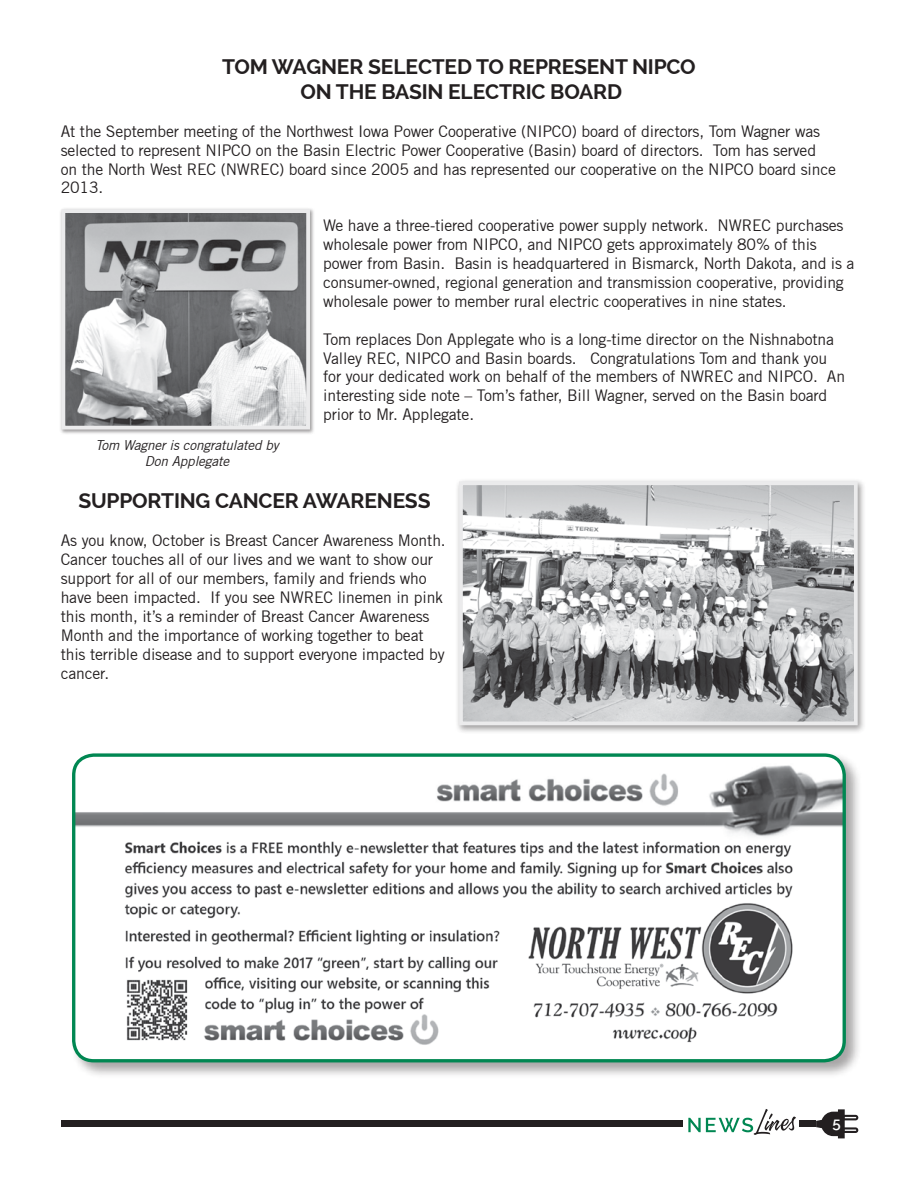
<style>
.page{position:relative;width:918px;height:1188px;background:#fff}
.page>*{position:absolute;margin:0;border:0;box-sizing:border-box;transform-origin:0 0}
.t1{font:700 21px/25.2px "Raleway";letter-spacing:-.01em;color:#231f20;text-align:center}
.t2{font:15.75px/18.9px "Trade Gothic";letter-spacing:-.01em;color:#231f20}
.t3{font:600 15px "Raleway";color:#fff}
.t4{font:italic 13.5px/16.2px "Trade Gothic";letter-spacing:-.01em;color:#231f20;text-align:center}
</style>
<div class="page">
<div style="left:62px;top:1121px;width:754px;height:6px;background:#231f20"></div>
<div style="left:683px;top:1115px;width:116px;height:20px;background:#fff"></div>
<div style="left:456px;top:478px;width:410px;height:256px;background:#231f20;opacity:.45"></div>
<div style="left:59px;top:207px;width:256px;height:227px;background:#231f20;opacity:.45"></div>
<img style="left:67px;top:214px;width:238px;height:211px">
<div style="left:62px;top:209px;width:248px;height:221px;border:4px solid #ebebec"></div>
<img style="left:464px;top:486px;width:389px;height:234px">
<div style="left:459px;top:481px;width:399px;height:244px;border:4px solid #ebebec"></div>
<svg style="left:816px;top:1109px;width:42px;height:29px"></svg>
<svg style="left:688px;top:1109px;width:108px;height:26px"></svg>
<div style="left:70px;top:751px;width:792px;height:328px;background:#231f20;opacity:.4"></div>
<img style="left:74px;top:755px;width:770px;height:306px">
<div style="left:72px;top:753px;width:774px;height:309px;border:3px solid #008752;border-radius:20px"></div>
<h3 class="t1" style="left:222px;top:54px;width:475px">TOM WAGNER SELECTED TO REPRESENT NIPCO<br>ON THE BASIN ELECTRIC BOARD</h3>
<p class="t2" style="left:61px;top:121px;width:777px">At the September meeting of the Northwest Iowa Power Cooperative (NIPCO) board of directors, Tom Wagner was selected to represent NIPCO on the Basin Electric Power Cooperative (Basin) board of directors. Tom has served on the North West REC (NWREC) board since 2005 and has represented our cooperative on the NIPCO board since 2013.</p>
<p class="t2" style="left:323px;top:216px;width:533px">We have a three-tiered cooperative power supply network. NWREC purchases wholesale power from NIPCO, and NIPCO gets approximately 80% of this power from Basin. Basin is headquartered in Bismarck, North Dakota, and is a consumer-owned, regional generation and transmission cooperative, providing wholesale power to member rural electric cooperatives in nine states.</p>
<p class="t2" style="left:323px;top:329px;width:524px">Tom replaces Don Applegate who is a long-time director on the Nishnabotna Valley REC, NIPCO and Basin boards. Congratulations Tom and thank you for your dedicated work on behalf of the members of NWREC and NIPCO. An interesting side note – Tom’s father, Bill Wagner, served on the Basin board prior to Mr. Applegate.</p>
<p class="t4" style="left:95px;top:437px;width:185px">Tom Wagner is congratulated by<br>Don Applegate</p>
<h3 class="t1" style="left:78px;top:489px;width:354px">SUPPORTING CANCER AWARENESS</h3>
<p class="t2" style="left:61px;top:531px;width:387px">As you know, October is Breast Cancer Awareness Month.<br>Cancer touches all of our lives and we want to show our support for all of our members, family and friends who have been impacted. If you see NWREC linemen in pink this month, it’s a reminder of Breast Cancer Awareness Month and the importance of working together to beat this terrible disease and to support everyone impacted by cancer.</p>
<p class="t3" style="left:832px;top:1114px;width:10px">5</p>
</div>
